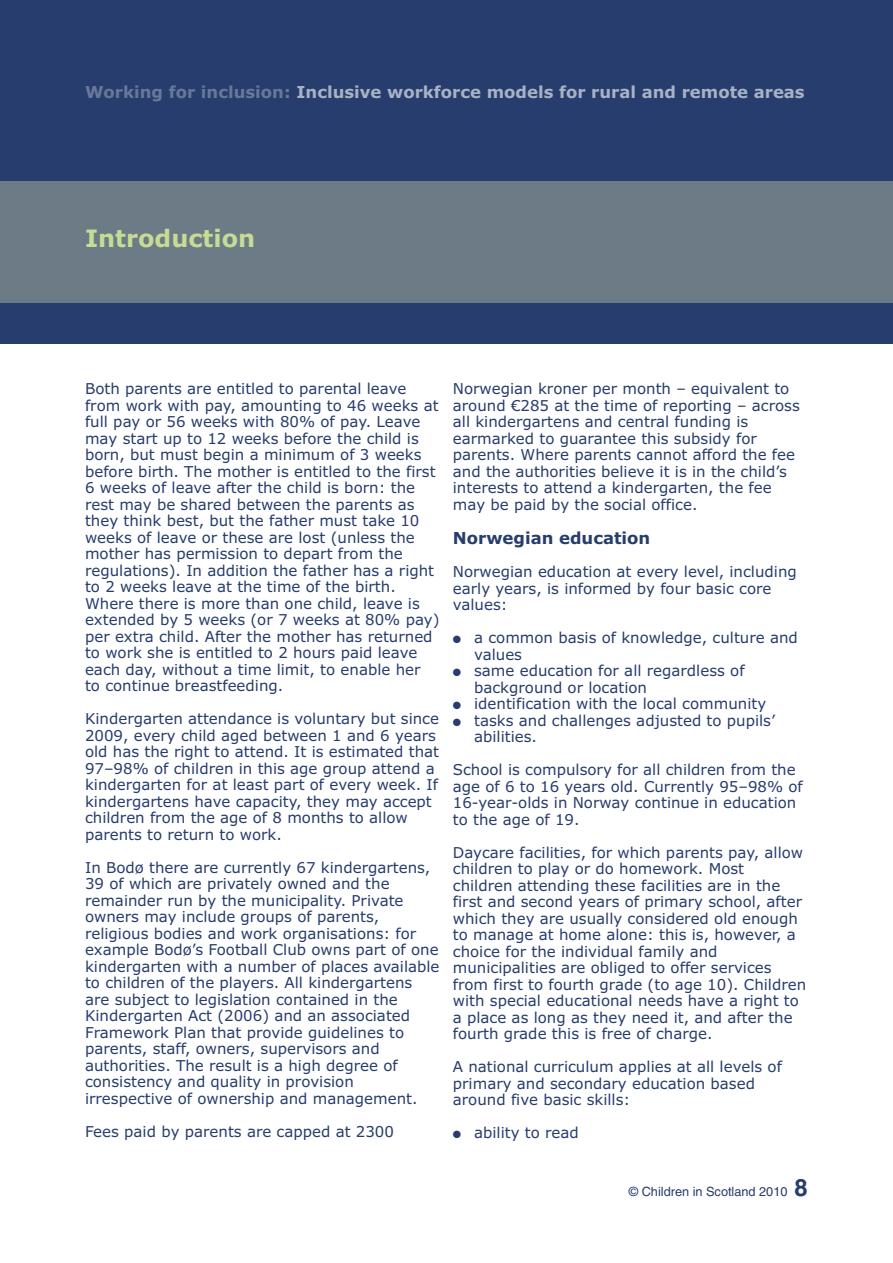
<style>
.page{position:relative;width:893px;height:1263px;background:#fff}
.page>*{position:absolute;margin:0;border:0;box-sizing:border-box;transform-origin:0 0}
.t1{font:700 24px "Verdana";color:#c6dc95}
.t2{font:700 16.5px "Verdana";color:#a8b2c5}
.t3{font:700 16.5px "Verdana";color:#273d6d}
.t4{font:15px/16.5px "Verdana";color:#273d6d}
.t5{font:12.75px "Helvetica";color:#273d6d}
.s1{font-family:"Verdana Bold OTF";font-weight:400;color:#687899}
.s2{font-weight:700;font-size:24px}
</style>
<div class="page">
<div style="left:0;top:0;width:893px;height:344px;background:#273d6d"></div>
<div style="left:0;top:181px;width:893px;height:122px;background:#6c7b86"></div>
<p class="t2" style="left:85px;top:82px;width:721px"><span class="s1">Working for inclusion:</span> Inclusive workforce models for rural and remote areas</p>
<h1 class="t1" style="left:85px;top:225px;width:172px">Introduction</h1>
<p class="t4" style="left:85px;top:381px;width:356px">Both parents are entitled to parental leave from work with pay, amounting to 46 weeks at full pay or 56 weeks with 80% of pay. Leave may start up to 12 weeks before the child is born, but must begin a minimum of 3 weeks before birth. The mother is entitled to the first 6 weeks of leave after the child is born: the rest may be shared between the parents as they think best, but the father must take 10 weeks of leave or these are lost (unless the mother has permission to depart from the regulations). In addition the father has a right to 2 weeks leave at the time of the birth.<br>Where there is more than one child, leave is extended by 5 weeks (or 7 weeks at 80% pay) per extra child. After the mother has returned to work she is entitled to 2 hours paid leave each day, without a time limit, to enable her<br>to continue breastfeeding.</p>
<p class="t4" style="left:85px;top:711px;width:356px">Kindergarten attendance is voluntary but since 2009, every child aged between 1 and 6 years old has the right to attend. It is estimated that 97–98% of children in this age group attend a kindergarten for at least part of every week. If kindergartens have capacity, they may accept children from the age of 8 months to allow parents to return to work.</p>
<p class="t4" style="left:85px;top:859px;width:356px">In Bodø there are currently 67 kindergartens, 39 of which are privately owned and the remainder run by the municipality. Private owners may include groups of parents, religious bodies and work organisations: for example Bodø’s Football Club owns part of one kindergarten with a number of places available to children of the players. All kindergartens are subject to legislation contained in the Kindergarten Act (2006) and an associated Framework Plan that provide guidelines to parents, staff, owners, supervisors and authorities. The result is a high degree of consistency and quality in provision irrespective of ownership and management.</p>
<p class="t4" style="left:85px;top:1123px;width:310px">Fees paid by parents are capped at 2300</p>
<p class="t4" style="left:453px;top:381px;width:348px">Norwegian kroner per month – equivalent to around €285 at the time of reporting – across all kindergartens and central funding is earmarked to guarantee this subsidy for parents. Where parents cannot afford the fee and the authorities believe it is in the child’s interests to attend a kindergarten, the fee may be paid by the social office.</p>
<p class="t3" style="left:453px;top:529px;width:199px">Norwegian education</p>
<p class="t4" style="left:453px;top:564px;width:345px">Norwegian education at every level, including early years, is informed by four basic core values:</p>
<p class="t4" style="left:474px;top:630px;width:325px;text-indent:-21px">● a common basis of knowledge, culture and values</p>
<p class="t4" style="left:474px;top:663px;width:272px;text-indent:-21px">● same education for all regardless of background or location</p>
<p class="t4" style="left:453px;top:696px;width:315px">● identification with the local community</p>
<p class="t4" style="left:474px;top:712px;width:303px;text-indent:-21px">● tasks and challenges adjusted to pupils’ abilities.</p>
<p class="t4" style="left:453px;top:762px;width:351px">School is compulsory for all children from the age of 6 to 16 years old. Currently 95–98% of 16-year-olds in Norway continue in education to the age of 19.</p>
<p class="t4" style="left:453px;top:844px;width:355px">Daycare facilities, for which parents pay, allow children to play or do homework. Most children attending these facilities are in the first and second years of primary school, after which they are usually considered old enough to manage at home alone: this is, however, a choice for the individual family and municipalities are obliged to offer services from first to fourth grade (to age 10). Children with special educational needs have a right to a place as long as they need it, and after the fourth grade this is free of charge.</p>
<p class="t4" style="left:453px;top:1059px;width:331px">A national curriculum applies at all levels of primary and secondary education based around five basic skills:</p>
<p class="t4" style="left:453px;top:1125px;width:127px">● ability to read</p>
<p class="t5" style="left:629px;top:1187px;width:181px">© Children in Scotland 2010 <span class="s2">8</span></p>
</div>
